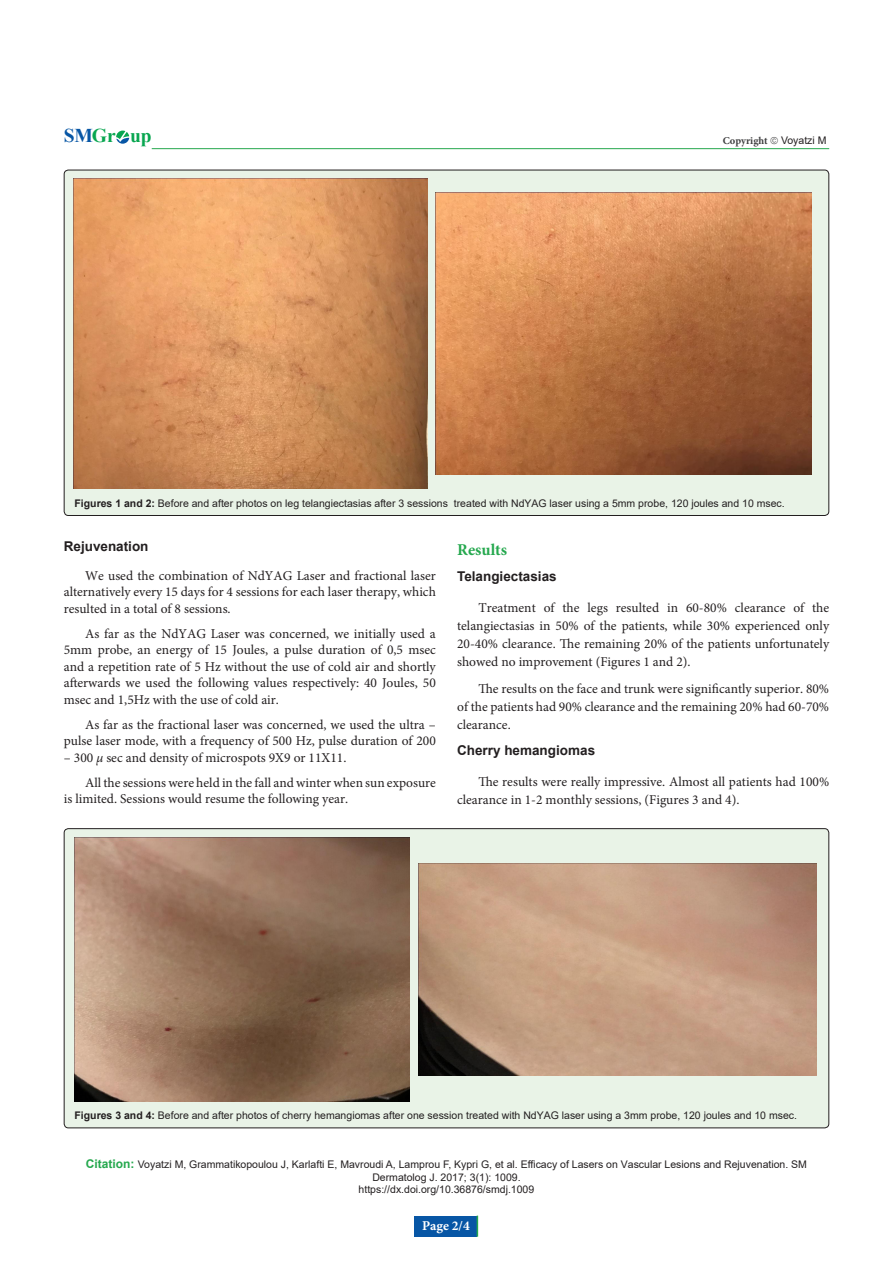
<style>
.page{position:relative;width:893px;height:1263px;background:#fff}
.page>*{position:absolute;margin:0;border:0;box-sizing:border-box;transform-origin:0 0}
.t1{font:700 19.5px "Times New Roman";color:#08a650}
.t2{font:700 16.5px "Minion Pro";color:#25a84e}
.t3{font:13.5px/16.5px "Minion Pro";color:#231f20;text-align:justify}
.subsideheadding{font:700 13.5px "Arial";color:#231f20}
.t4{font:700 13.5px "Minion Pro";color:#fff}
.t5{font:10.5px/12.6px "Arial";color:#231f20;text-align:center}
.t6{font:700 10.5px "Minion Pro";color:#3e3e3f}
.s1{color:#0756a5}
.s2{font-weight:700}
.s3{font-style:italic}
.s4{font-weight:700;font-size:12px;color:#25a84e}
</style>
<div class="page">
<hr style="left:152px;top:148px;width:677px;height:1px;background:#25a84e">
<div style="left:414px;top:1215px;width:63px;height:21px;background:#0756a5"></div>
<svg style="left:477px;top:1215px;width:1px;height:22px"></svg>
<svg style="left:116px;top:131px;width:13px;height:13px"></svg>
<div style="left:64px;top:170px;width:765px;height:345px;background:#e9f3e7;border-radius:4px"></div>
<img style="left:74px;top:179px;width:353px;height:310px">
<img style="left:436px;top:192px;width:376px;height:283px">
<div style="left:64px;top:829px;width:765px;height:299px;background:#e9f3e7;border-radius:4px"></div>
<img style="left:75px;top:837px;width:335px;height:264px">
<img style="left:418px;top:863px;width:399px;height:213px">
<h1 class="t1" style="left:64px;top:122px;width:89px"><span class="s1">SM</span>Gr up</h1>
<p class="t6" style="left:723px;top:133px;width:47px">Copyright</p>
<p class="t5" style="left:781px;top:134px;width:47px">Voyatzi M</p>
<p class="t5" style="left:75px;top:497px;width:712px"><span class="s2">Figures 1 and 2:</span> Before and after photos on leg telangiectasias after 3 sessions treated with NdYAG laser using a 5mm probe, 120 joules and 10 msec.</p>
<p class="subsideheadding" style="left:64px;top:536px;width:86px">Rejuvenation</p>
<p class="t3" style="left:64px;top:567px;width:374px;text-indent:21px">We used the combination of NdYAG Laser and fractional laser alternatively every 15 days for 4 sessions for each laser therapy, which resulted in a total of 8 sessions.</p>
<p class="t3" style="left:64px;top:625px;width:374px;text-indent:21px">As far as the NdYAG Laser was concerned, we initially used a 5mm probe, an energy of 15 Joules, a pulse duration of 0,5 msec and a repetition rate of 5 Hz without the use of cold air and shortly afterwards we used the following values respectively: 40 Joules, 50 msec and 1,5Hz with the use of cold air.</p>
<p class="t3" style="left:64px;top:716px;width:374px;text-align:right">As far as the fractional laser was concerned, we used the ultra – pulse laser mode, with a frequency of 500 Hz, pulse duration of 200</p>
<p class="t3" style="left:64px;top:749px;width:284px">– 300 <span class="s3">μ</span> sec and density of microspots 9X9 or 11X11.</p>
<p class="t3" style="left:64px;top:774px;width:374px;text-indent:21px">All the sessions were held in the fall and winter when sun exposure is limited. Sessions would resume the following year.</p>
<p class="t2" style="left:457px;top:538px;width:52px">Results</p>
<p class="subsideheadding" style="left:457px;top:567px;width:101px">Telangiectasias</p>
<p class="t3" style="left:457px;top:599px;width:374px;line-height:18px;text-indent:21px">Treatment of the legs resulted in 60-80% clearance of the telangiectasias in 50% of the patients, while 30% experienced only 20-40% clearance. The remaining 20% of the patients unfortunately showed no improvement (Figures 1 and 2).</p>
<p class="t3" style="left:457px;top:679px;width:374px;line-height:18px;text-indent:21px">The results on the face and trunk were significantly superior. 80% of the patients had 90% clearance and the remaining 20% had 60-70% clearance.</p>
<p class="subsideheadding" style="left:457px;top:741px;width:140px">Cherry hemangiomas</p>
<p class="t3" style="left:457px;top:773px;width:374px;line-height:18px;text-indent:21px">The results were really impressive. Almost all patients had 100% clearance in 1-2 monthly sessions, (Figures 3 and 4).</p>
<p class="t5" style="left:75px;top:1109px;width:724px"><span class="s2">Figures 3 and 4:</span> Before and after photos of cherry hemangiomas after one session treated with NdYAG laser using a 3mm probe, 120 joules and 10 msec.</p>
<p class="t5" style="left:86px;top:1158px;width:723px"><span class="s4">Citation:</span> Voyatzi M, Grammatikopoulou J, Karlafti E, Mavroudi A, Lamprou F, Kypri G, et al. Efficacy of Lasers on Vascular Lesions and Rejuvenation. SM<br>Dermatolog J. 2017; 3(1): 1009.</p>
<p class="t5" style="left:359px;top:1183px;width:177px">https://dx.doi.org/10.36876/smdj.1009</p>
<p class="t4" style="left:422px;top:1216px;width:49px">Page 2/4</p>
</div>
